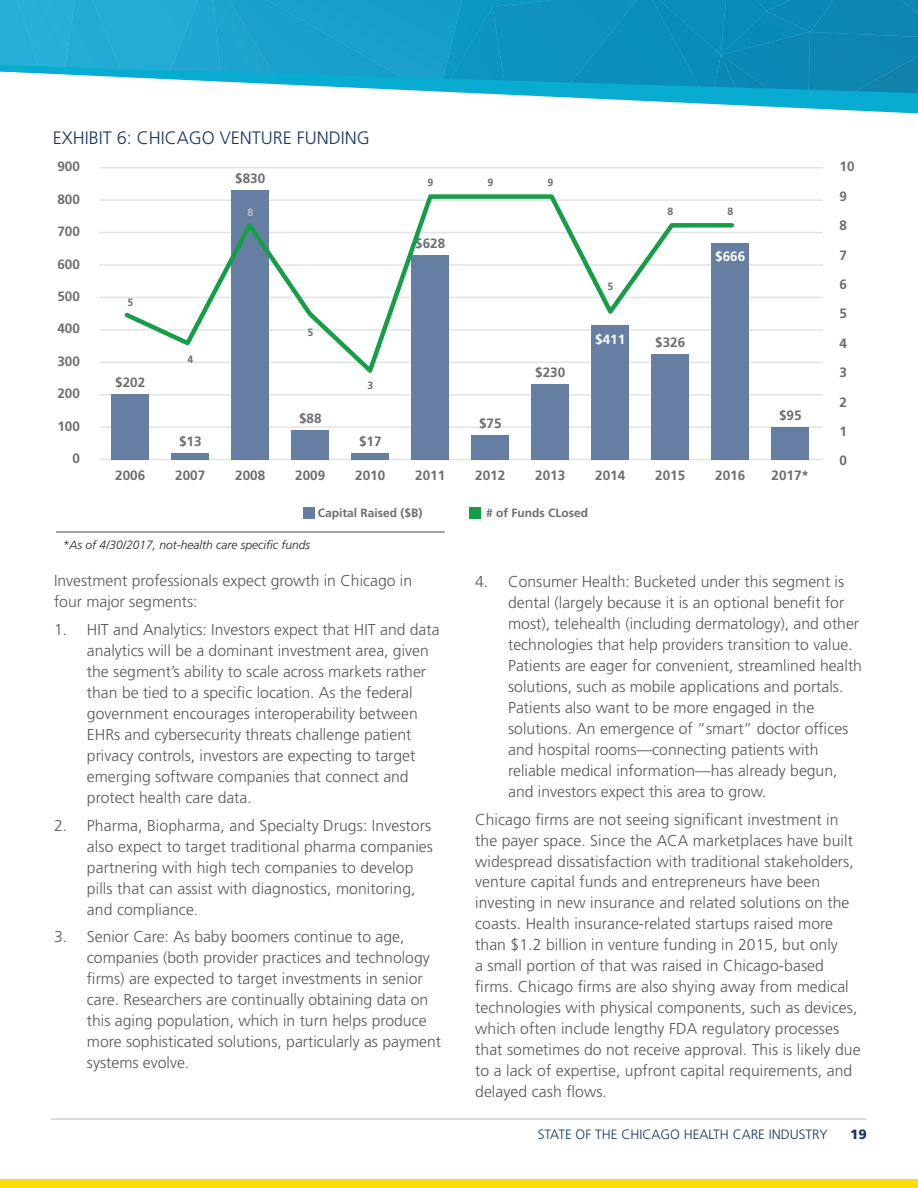
<style>
.page{position:relative;width:918px;height:1188px;background:#fff}
.page>*{position:absolute;margin:0;border:0;box-sizing:border-box;transform-origin:0 0}
.t1{font:300 18px "Frutiger LT Std";color:#1a355e}
.t2{font:300 15.75px/21px "Frutiger LT Std";color:#57585a}
.t3{font:700 13.5px/29.4px "Frutiger LT Std";color:#6c6d70}
.t4{font:300 13.5px "Frutiger LT Std";color:#1a355e}
.t5{font:700 13.5px "Frutiger LT Std";color:#fff}
.t6{font:900 13.5px "Frutiger LT Std";color:#1a355e}
.t7{font:italic 300 12px "Frutiger LT Std";color:#231f20}
.t8{font:700 12px "Frutiger LT Std";color:#6c6d70}
.t9{font:700 10.5px "Frutiger LT Std";color:#6c6d70}
.t10{font:700 10.5px "Frutiger LT Std";color:#bcbdc0}
</style>
<div class="page">
<svg style="left:0;top:0;width:918px;height:64px;background:#1599c4"></svg>
<svg style="left:0;top:64px;width:918px;height:50px"></svg>
<div style="left:0;top:1180px;width:918px;height:8px;background:#fbdd07"></div>
<hr style="left:51px;top:1118px;width:816px;height:2px;background:#d1d2d4">
<div style="left:303px;top:507px;width:11px;height:12px;background:#677ea3"></div>
<div style="left:469px;top:507px;width:12px;height:12px;background:#169d48"></div>
<hr style="left:99px;top:459px;width:724px;height:1px;background:#c7c8ca">
<hr style="left:99px;top:426px;width:724px;height:2px;background:#c7c8ca">
<hr style="left:99px;top:394px;width:724px;height:1px;background:#c7c8ca">
<hr style="left:99px;top:329px;width:724px;height:2px;background:#c7c8ca">
<hr style="left:99px;top:362px;width:724px;height:1px;background:#c7c8ca">
<hr style="left:99px;top:297px;width:724px;height:1px;background:#c7c8ca">
<hr style="left:99px;top:264px;width:724px;height:2px;background:#c7c8ca">
<hr style="left:99px;top:232px;width:724px;height:1px;background:#c7c8ca">
<hr style="left:99px;top:199px;width:724px;height:2px;background:#c7c8ca">
<hr style="left:99px;top:167px;width:724px;height:1px;background:#c7c8ca">
<div style="left:291px;top:430px;width:38px;height:30px;background:#677ea3"></div>
<div style="left:111px;top:394px;width:38px;height:66px;background:#677ea3"></div>
<div style="left:231px;top:190px;width:38px;height:270px;background:#677ea3"></div>
<div style="left:171px;top:453px;width:38px;height:7px;background:#677ea3"></div>
<div style="left:411px;top:255px;width:38px;height:205px;background:#677ea3"></div>
<div style="left:351px;top:453px;width:38px;height:7px;background:#677ea3"></div>
<div style="left:531px;top:384px;width:38px;height:76px;background:#677ea3"></div>
<div style="left:591px;top:325px;width:38px;height:135px;background:#677ea3"></div>
<div style="left:651px;top:354px;width:38px;height:106px;background:#677ea3"></div>
<div style="left:771px;top:427px;width:38px;height:33px;background:#677ea3"></div>
<div style="left:711px;top:243px;width:38px;height:217px;background:#677ea3"></div>
<div style="left:471px;top:435px;width:38px;height:25px;background:#677ea3"></div>
<svg style="left:121px;top:194px;width:615px;height:179px"></svg>
<hr style="left:56px;top:531px;width:389px;height:2px;background:#808285">
<p class="t1" style="left:53px;top:128px;width:319px">EXHIBIT 6: CHICAGO VENTURE FUNDING</p>
<p class="t3" style="left:57px;top:152px;width:24px">900</p>
<p class="t3" style="left:57px;top:185px;width:24px">800</p>
<p class="t3" style="left:57px;top:217px;width:24px">700</p>
<p class="t3" style="left:57px;top:249px;width:24px">600</p>
<p class="t3" style="left:57px;top:282px;width:24px">500</p>
<p class="t3" style="left:57px;top:314px;width:24px">400</p>
<p class="t3" style="left:57px;top:347px;width:24px">300</p>
<p class="t3" style="left:57px;top:379px;width:24px">200</p>
<p class="t3" style="left:57px;top:411px;width:24px">100</p>
<p class="t3" style="left:72px;top:444px;width:9px">0</p>
<p class="t3" style="left:235px;top:164px;width:32px">$830</p>
<p class="t10" style="left:247px;top:206px;width:7px">8</p>
<p class="t9" style="left:127px;top:296px;width:7px">5</p>
<p class="t3" style="left:115px;top:368px;width:32px">$202</p>
<p class="t3" style="left:115px;top:461px;width:32px">2006</p>
<p class="t9" style="left:187px;top:353px;width:7px">4</p>
<p class="t3" style="left:179px;top:427px;width:24px">$13</p>
<p class="t3" style="left:175px;top:461px;width:32px">2007</p>
<p class="t3" style="left:235px;top:461px;width:32px">2008</p>
<p class="t9" style="left:307px;top:326px;width:7px">5</p>
<p class="t3" style="left:299px;top:404px;width:24px">$88</p>
<p class="t3" style="left:295px;top:461px;width:32px">2009</p>
<p class="t9" style="left:367px;top:379px;width:7px">3</p>
<p class="t3" style="left:359px;top:427px;width:24px">$17</p>
<p class="t3" style="left:355px;top:461px;width:32px">2010</p>
<p class="t9" style="left:427px;top:176px;width:7px">9</p>
<p class="t9" style="left:487px;top:176px;width:7px">9</p>
<p class="t9" style="left:547px;top:176px;width:7px">9</p>
<p class="t3" style="left:415px;top:229px;width:32px">$628</p>
<p class="t3" style="left:415px;top:461px;width:32px">2011</p>
<p class="t3" style="left:479px;top:409px;width:24px">$75</p>
<p class="t3" style="left:535px;top:358px;width:32px">$230</p>
<p class="t3" style="left:475px;top:461px;width:32px">2012</p>
<p class="t3" style="left:535px;top:461px;width:32px">2013</p>
<p class="t9" style="left:667px;top:205px;width:7px">8</p>
<p class="t9" style="left:727px;top:205px;width:7px">8</p>
<p class="t9" style="left:607px;top:280px;width:7px">5</p>
<p class="t5" style="left:595px;top:332px;width:32px">$411</p>
<p class="t3" style="left:655px;top:328px;width:32px">$326</p>
<p class="t5" style="left:715px;top:249px;width:32px">$666</p>
<p class="t3" style="left:595px;top:461px;width:32px">2014</p>
<p class="t3" style="left:655px;top:461px;width:32px">2015</p>
<p class="t3" style="left:715px;top:461px;width:32px">2016</p>
<p class="t7" style="left:63px;top:538px;width:249px">*As of 4/30/2017, not-health care specific funds</p>
<p class="t8" style="left:318px;top:506px;width:106px">Capital Raised ($B)</p>
<p class="t8" style="left:486px;top:506px;width:103px"># of Funds CLosed</p>
<p class="t3" style="left:779px;top:401px;width:24px">$95</p>
<p class="t3" style="left:772px;top:461px;width:39px">2017*</p>
<p class="t3" style="left:840px;top:152px;width:17px">10<br>9<br>8<br>7<br>6<br>5<br>4<br>3<br>2<br>1<br>0</p>
<p class="t2" style="left:54px;top:571px;width:360px">Investment professionals expect growth in Chicago in four major segments:</p>
<p class="t2" style="left:87px;top:619px;width:354px;text-indent:-33px">1. HIT and Analytics: Investors expect that HIT and data analytics will be a dominant investment area, given the segment’s ability to scale across markets rather than be tied to a specific location. As the federal government encourages interoperability between EHRs and cybersecurity threats challenge patient privacy controls, investors are expecting to target emerging software companies that connect and protect health care data.</p>
<p class="t2" style="left:87px;top:815px;width:347px;text-indent:-33px">2. Pharma, Biopharma, and Specialty Drugs: Investors also expect to target traditional pharma companies partnering with high tech companies to develop pills that can assist with diagnostics, monitoring, and compliance.</p>
<p class="t2" style="left:87px;top:927px;width:356px;text-indent:-33px">3. Senior Care: As baby boomers continue to age, companies (both provider practices and technology firms) are expected to target investments in senior care. Researchers are continually obtaining data on this aging population, which in turn helps produce more sophisticated solutions, particularly as payment systems evolve.</p>
<p class="t2" style="left:508px;top:571px;width:355px;text-indent:-33px">4. Consumer Health: Bucketed under this segment is dental (largely because it is an optional benefit for most), telehealth (including dermatology), and other technologies that help providers transition to value.<br>Patients are eager for convenient, streamlined health solutions, such as mobile applications and portals.<br>Patients also want to be more engaged in the solutions. An emergence of “smart” doctor offices and hospital rooms—connecting patients with reliable medical information—has already begun, and investors expect this area to grow.</p>
<p class="t2" style="left:475px;top:809px;width:387px">Chicago firms are not seeing significant investment in the payer space. Since the ACA marketplaces have built widespread dissatisfaction with traditional stakeholders, venture capital funds and entrepreneurs have been investing in new insurance and related solutions on the coasts. Health insurance-related startups raised more than $1.2 billion in venture funding in 2015, but only<br>a small portion of that was raised in Chicago-based firms. Chicago firms are also shying away from medical technologies with physical components, such as devices, which often include lengthy FDA regulatory processes that sometimes do not receive approval. This is likely due to a lack of expertise, upfront capital requirements, and delayed cash flows.</p>
<p class="t4" style="left:538px;top:1127px;width:292px">STATE OF THE CHICAGO HEALTH CARE INDUSTRY</p>
<p class="t6" style="left:850px;top:1126px;width:18px">19</p>
</div>
